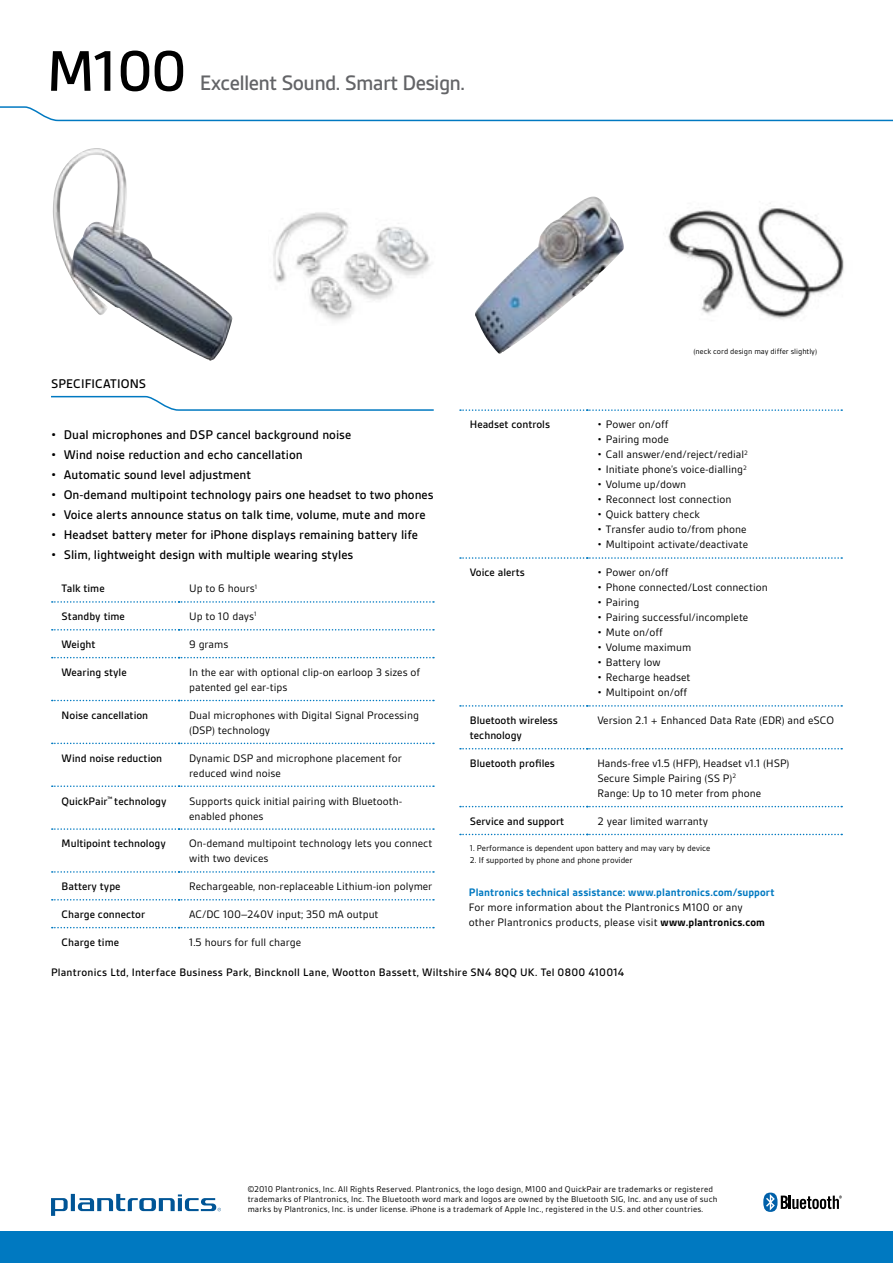
<style>
.page{position:relative;width:893px;height:1263px;background:#fff}
.page>*{position:absolute;margin:0;border:0;box-sizing:border-box;transform-origin:0 0}
.t1{font:500 61.5px "Gesta";color:#000}
.t2{font:500 22.5px "Gesta";letter-spacing:-.03em;color:#636467}
.t3{font:500 13.5px "Gesta";color:#000}
.t4{font:11.7px/15px "Gesta";color:#000}
.t5{font:500 11.7px/15px "Gesta";color:#000}
.t6{font:500 11.7px "Gesta";letter-spacing:.02em;color:#000}
.t7{font:700 11.7px "Gesta";letter-spacing:.01em;color:#0079c1}
.t8{font:9px/9.8px "Gesta";letter-spacing:.02em;color:#000}
.t9{font:9px "Gesta";color:#000}
.t10{font:8.25px "Gesta";color:#000}
.s1{font-weight:700}
</style>
<div class="page">
<img style="left:53px;top:148px;width:180px;height:213px">
<img style="left:668px;top:203px;width:176px;height:117px">
<img style="left:475px;top:197px;width:149px;height:157px">
<img style="left:273px;top:212px;width:158px;height:109px">
<div style="left:0;top:1231px;width:893px;height:32px;background:#0079c1"></div>
<svg style="left:51px;top:1194px;width:170px;height:22px"></svg>
<svg style="left:763px;top:1192px;width:79px;height:20px"></svg>
<svg style="left:0;top:106px;width:893px;height:16px"></svg>
<svg style="left:51px;top:395px;width:383px;height:16px"></svg>
<svg style="left:52px;top:601px;width:382px;height:2px"></svg>
<svg style="left:52px;top:629px;width:382px;height:1px"></svg>
<svg style="left:52px;top:657px;width:382px;height:1px"></svg>
<svg style="left:52px;top:700px;width:382px;height:1px"></svg>
<svg style="left:52px;top:743px;width:382px;height:1px"></svg>
<svg style="left:52px;top:785px;width:382px;height:2px"></svg>
<svg style="left:52px;top:828px;width:382px;height:2px"></svg>
<svg style="left:52px;top:871px;width:382px;height:2px"></svg>
<svg style="left:52px;top:899px;width:382px;height:1px"></svg>
<svg style="left:52px;top:927px;width:382px;height:1px"></svg>
<svg style="left:460px;top:705px;width:382px;height:2px"></svg>
<svg style="left:460px;top:748px;width:382px;height:1px"></svg>
<svg style="left:460px;top:806px;width:382px;height:1px"></svg>
<svg style="left:460px;top:834px;width:382px;height:1px"></svg>
<svg style="left:460px;top:557px;width:382px;height:2px"></svg>
<svg style="left:460px;top:409px;width:382px;height:2px"></svg>
<h1 class="t1" style="left:47px;top:39px;width:142px">M100</h1>
<h2 class="t2" style="left:200px;top:71px;width:267px">Excellent Sound. Smart Design.</h2>
<p class="t3" style="left:51px;top:376px;width:95px">Specifications</p>
<p class="t10" style="left:693px;top:347px;width:125px">(neck cord design may differ slightly)</p>
<p class="t5" style="left:470px;top:417px;width:82px">Headset controls</p>
<p class="t4" style="left:597px;top:417px;width:72px">• Power on/off</p>
<p class="t4" style="left:597px;top:432px;width:73px">• Pairing mode</p>
<p class="t4" style="left:597px;top:447px;width:152px">• Call answer/end/reject/redial<sup>2</sup></p>
<p class="t4" style="left:597px;top:462px;width:151px">• Initiate phone’s voice-dialling<sup>2</sup></p>
<p class="t4" style="left:597px;top:477px;width:90px">• Volume up/down</p>
<p class="t4" style="left:597px;top:492px;width:136px">• Reconnect lost connection</p>
<p class="t4" style="left:597px;top:507px;width:104px">• Quick battery check</p>
<p class="t4" style="left:597px;top:522px;width:151px">• Transfer audio to/from phone</p>
<p class="t4" style="left:597px;top:537px;width:152px">• Multipoint activate/deactivate</p>
<p class="t5" style="left:470px;top:565px;width:56px">Voice alerts</p>
<p class="t4" style="left:597px;top:565px;width:72px">• Power on/off</p>
<p class="t4" style="left:597px;top:580px;width:172px">• Phone connected/Lost connection</p>
<p class="t4" style="left:597px;top:595px;width:43px">• Pairing</p>
<p class="t4" style="left:597px;top:610px;width:152px">• Pairing successful/incomplete</p>
<p class="t4" style="left:597px;top:625px;width:67px">• Mute on/off</p>
<p class="t4" style="left:597px;top:640px;width:95px">• Volume maximum</p>
<p class="t4" style="left:597px;top:655px;width:65px">• Battery low</p>
<p class="t4" style="left:597px;top:670px;width:94px">• Recharge headset</p>
<p class="t4" style="left:597px;top:685px;width:91px">• Multipoint on/off</p>
<p class="t5" style="left:470px;top:713px;width:89px">Bluetooth wireless technology</p>
<p class="t4" style="left:597px;top:713px;width:238px">Version 2.1 + Enhanced Data Rate (EDR) and eSCO</p>
<p class="t5" style="left:470px;top:756px;width:86px">Bluetooth profiles</p>
<p class="t4" style="left:597px;top:756px;width:193px">Hands-free v1.5 (HFP), Headset v1.1 (HSP)<br>Secure Simple Pairing (SS P)<sup>2<br></sup>Range: Up to 10 meter from phone</p>
<p class="t5" style="left:470px;top:814px;width:96px">Service and support</p>
<p class="t4" style="left:597px;top:814px;width:112px">2 year limited warranty</p>
<p class="t9" style="left:470px;top:843px;width:242px">1. Performance is dependent upon battery and may vary by device</p>
<p class="t9" style="left:470px;top:855px;width:164px">2. If supported by phone and phone provider</p>
<p class="t7" style="left:469px;top:886px;width:307px">Plantronics technical assistance: www.plantronics.com/support</p>
<p class="t4" style="left:469px;top:900px;width:298px">For more information about the Plantronics M100 or any other Plantronics products, please visit <span class="s1">www.plantronics.com</span></p>
<p class="t6" style="left:51px;top:966px;width:575px">Plantronics Ltd, Interface Business Park, Bincknoll Lane, Wootton Bassett, Wiltshire SN4 8QQ UK. Tel 0800 410014</p>
<p class="t3" style="left:51px;top:427px;width:302px">• Dual microphones and DSP cancel background noise</p>
<p class="t3" style="left:51px;top:447px;width:253px">• Wind noise reduction and echo cancellation</p>
<p class="t3" style="left:51px;top:467px;width:202px">• Automatic sound level adjustment</p>
<p class="t3" style="left:51px;top:487px;width:384px">• On-demand multipoint technology pairs one headset to two phones</p>
<p class="t3" style="left:51px;top:507px;width:376px">• Voice alerts announce status on talk time, volume, mute and more</p>
<p class="t3" style="left:51px;top:527px;width:368px">• Headset battery meter for iPhone displays remaining battery life</p>
<p class="t3" style="left:51px;top:547px;width:304px">• Slim, lightweight design with multiple wearing styles</p>
<p class="t5" style="left:62px;top:581px;width:45px">Talk time</p>
<p class="t4" style="left:189px;top:581px;width:69px">Up to 6 hours<sup>1</sup></p>
<p class="t5" style="left:62px;top:609px;width:65px">Standby time</p>
<p class="t4" style="left:189px;top:609px;width:69px">Up to 10 days<sup>1</sup></p>
<p class="t5" style="left:62px;top:637px;width:35px">Weight</p>
<p class="t4" style="left:189px;top:637px;width:41px">9 grams</p>
<p class="t5" style="left:62px;top:665px;width:67px">Wearing style</p>
<p class="t4" style="left:189px;top:665px;width:232px">In the ear with optional clip-on earloop 3 sizes of patented gel ear-tips</p>
<p class="t5" style="left:62px;top:707px;width:88px">Noise cancellation</p>
<p class="t4" style="left:189px;top:707px;width:231px">Dual microphones with Digital Signal Processing (DSP) technology</p>
<p class="t5" style="left:62px;top:750px;width:102px">Wind noise reduction</p>
<p class="t4" style="left:189px;top:750px;width:214px">Dynamic DSP and microphone placement for reduced wind noise</p>
<p class="t5" style="left:62px;top:793px;width:106px">QuickPair<sup>™</sup> technology</p>
<p class="t4" style="left:189px;top:793px;width:214px">Supports quick initial pairing with Bluetooth&shy;enabled phones</p>
<p class="t5" style="left:62px;top:836px;width:106px">Multipoint technology</p>
<p class="t4" style="left:189px;top:836px;width:245px">On-demand multipoint technology lets you connect with two devices</p>
<p class="t5" style="left:62px;top:879px;width:60px">Battery type</p>
<p class="t4" style="left:189px;top:879px;width:245px">Rechargeable, non-replaceable Lithium-ion polymer</p>
<p class="t5" style="left:62px;top:907px;width:85px">Charge connector</p>
<p class="t4" style="left:189px;top:907px;width:191px">AC/DC 100–240V input; 350 mA output</p>
<p class="t5" style="left:62px;top:935px;width:59px">Charge time</p>
<p class="t4" style="left:189px;top:935px;width:113px">1.5 hours for full charge</p>
<p class="t8" style="left:248px;top:1184px;width:471px">©2010 Plantronics, Inc. All Rights Reserved. Plantronics, the logo design, M100 and QuickPair are trademarks or registered trademarks of Plantronics, Inc. The Bluetooth word mark and logos are owned by the Bluetooth SIG, Inc. and any use of such marks by Plantronics, Inc. is under license. iPhone is a trademark of Apple Inc., registered in the U.S. and other countries.</p>
</div>
